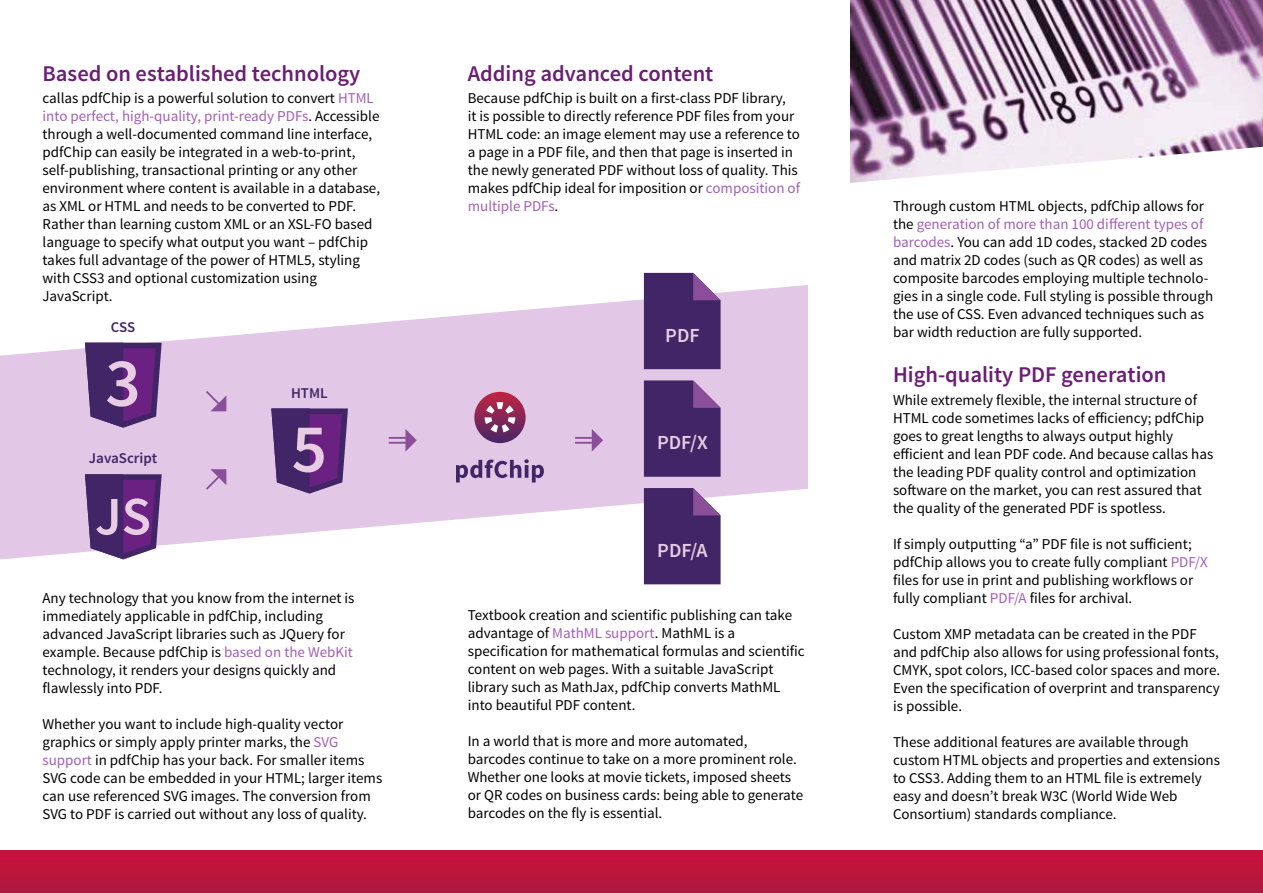
<style>
.page{position:relative;width:1263px;height:893px;background:#fff}
.page>*{position:absolute;margin:0;border:0;box-sizing:border-box;transform-origin:0 0}
.t1{font:600 69.15px "Source Sans Pro";color:#e8cce3}
.t2{font:600 54.15px "Source Sans Pro";color:#e8cce3}
.t3{font:600 22.5px "Source Sans Pro";color:#6b1e74}
.t4{font:600 19.95px "Source Sans Pro";color:#e8cce3}
.t5{font:15px/18px "Source Sans Pro";color:#000}
.t6{font:600 15px "Source Sans Pro";color:#422566}
.s1{color:#a35eb5}
</style>
<div class="page">
<div style="left:0;top:850px;width:1263px;height:43px;background:linear-gradient(to bottom,#cb113b,#ac1a3f)"></div>
<img style="left:850px;top:0;width:413px;height:145px">
<svg style="left:850px;top:145px;width:413px;height:38px"></svg>
<div style="left:0;top:285px;width:808px;height:319px;background:#e2c8e6"></div>
<svg style="left:0;top:488px;width:808px;height:116px;fill:#fff"></svg>
<svg style="left:0;top:272px;width:806px;height:86px;fill:#fff"></svg>
<svg style="left:456px;top:459px;width:88px;height:23px"></svg>
<svg style="left:474px;top:392px;width:52px;height:51px"></svg>
<svg style="left:485px;top:402px;width:30px;height:30px"></svg>
<svg style="left:204px;top:469px;width:22px;height:23px"></svg>
<svg style="left:206px;top:391px;width:20px;height:20px"></svg>
<svg style="left:389px;top:429px;width:28px;height:23px"></svg>
<svg style="left:575px;top:429px;width:28px;height:23px"></svg>
<svg style="left:85px;top:343px;width:77px;height:85px;background:#653b81"></svg>
<svg style="left:85px;top:474px;width:77px;height:85px;background:#663d82"></svg>
<svg style="left:271px;top:408px;width:77px;height:86px;background:#663b81"></svg>
<svg style="left:644px;top:273px;width:77px;height:96px;background:#4f3270"></svg>
<svg style="left:644px;top:380px;width:77px;height:97px;background:#4f3170"></svg>
<svg style="left:644px;top:488px;width:77px;height:96px;background:#4f3170"></svg>
<h3 class="t3" style="left:43px;top:59px;width:319px">Based on established technology</h3>
<p class="t5" style="left:43px;top:89px;width:339px">callas pdfChip is a powerful solution to convert <span class="s1">HTML into perfect, high-quality, print-ready PDFs</span>. Accessible through a well-documented command line interface, pdfChip can easily be integrated in a web-to-print, self-publishing, transactional printing or any other environment where content is available in a database, as XML or HTML and needs to be converted to PDF.<br>Rather than learning custom XML or an XSL-FO based language to specify what output you want – pdfChip takes full advantage of the power of HTML5, styling with CSS3 and optional customization using JavaScript.</p>
<p class="t6" style="left:111px;top:317px;width:26px">CSS</p>
<h1 class="t1" style="left:105px;top:339px;width:37px">3</h1>
<h1 class="t1" style="left:105px;top:328px;width:37px">3</h1>
<p class="t6" style="left:89px;top:449px;width:70px">JavaScript</p>
<h2 class="t2" style="left:95px;top:482px;width:57px">JS</h2>
<h2 class="t2" style="left:95px;top:471px;width:57px">JS</h2>
<p class="t6" style="left:291px;top:383px;width:38px">HTML</p>
<h1 class="t1" style="left:292px;top:405px;width:37px">5</h1>
<h1 class="t1" style="left:292px;top:393px;width:37px">5</h1>
<p class="t5" style="left:43px;top:589px;width:313px">Any technology that you know from the internet is immediately applicable in pdfChip, including advanced JavaScript libraries such as JQuery for example. Because pdfChip is <span class="s1">based on the WebKit </span>technology, it renders your designs quickly and flawlessly into PDF.</p>
<p class="t5" style="left:43px;top:715px;width:341px">Whether you want to include high-quality vector graphics or simply apply printer marks, the <span class="s1">SVG support</span> in pdfChip has your back. For smaller items SVG code can be embedded in your HTML; larger items can use referenced SVG images. The conversion from SVG to PDF is carried out without any loss of quality.</p>
<h3 class="t3" style="left:468px;top:59px;width:247px">Adding advanced content</h3>
<p class="t5" style="left:468px;top:89px;width:334px">Because pdfChip is built on a first-class PDF library,<br>it is possible to directly reference PDF files from your HTML code: an image element may use a reference to a page in a PDF file, and then that page is inserted in the newly generated PDF without loss of quality. This makes pdfChip ideal for imposition or <span class="s1">composition of multiple PDFs</span>.</p>
<h3 class="t4" style="left:665px;top:322px;width:36px">PDF</h3>
<h3 class="t4" style="left:665px;top:334px;width:36px">PDF</h3>
<h3 class="t4" style="left:657px;top:430px;width:52px">PDF/X</h3>
<h3 class="t4" style="left:657px;top:442px;width:52px">PDF/X</h3>
<h3 class="t4" style="left:657px;top:538px;width:52px">PDF/A</h3>
<h3 class="t4" style="left:657px;top:549px;width:52px">PDF/A</h3>
<p class="t5" style="left:468px;top:607px;width:338px">Textbook creation and scientific publishing can take advantage of <span class="s1">MathML support</span>. MathML is a specification for mathematical formulas and scientific content on web pages. With a suitable JavaScript library such as MathJax, pdfChip converts MathML into beautiful PDF content.</p>
<p class="t5" style="left:468px;top:733px;width:337px">In a world that is more and more automated, barcodes continue to take on a more prominent role.<br>Whether one looks at movie tickets, imposed sheets or QR codes on business cards: being able to generate barcodes on the fly is essential.</p>
<p class="t5" style="left:893px;top:197px;width:322px">Through custom HTML objects, pdfChip allows for the <span class="s1">generation of more than 100 different types of barcodes</span>. You can add 1D codes, stacked 2D codes and matrix 2D codes (such as QR codes) as well as composite barcodes employing multiple technolo&shy;gies in a single code. Full styling is possible through the use of CSS. Even advanced techniques such as bar width reduction are fully supported.</p>
<h3 class="t3" style="left:893px;top:360px;width:275px">High-quality PDF generation</h3>
<p class="t5" style="left:893px;top:391px;width:322px">While extremely flexible, the internal structure of HTML code sometimes lacks of efficiency; pdfChip goes to great lengths to always output highly efficient and lean PDF code. And because callas has the leading PDF quality control and optimization software on the market, you can rest assured that the quality of the generated PDF is spotless.</p>
<p class="t5" style="left:893px;top:535px;width:316px">If simply outputting “a” PDF file is not sufficient; pdfChip allows you to create fully compliant <span class="s1">PDF/X </span>files for use in print and publishing workflows or fully compliant <span class="s1">PDF/A</span> files for archival.</p>
<p class="t5" style="left:893px;top:625px;width:329px">Custom XMP metadata can be created in the PDF and pdfChip also allows for using professional fonts, CMYK, spot colors, ICC-based color spaces and more.<br>Even the specification of overprint and transparency is possible.</p>
<p class="t5" style="left:893px;top:733px;width:329px">These additional features are available through custom HTML objects and properties and extensions to CSS3. Adding them to an HTML file is extremely easy and doesn’t break W3C (World Wide Web Consortium) standards compliance.</p>
</div>
